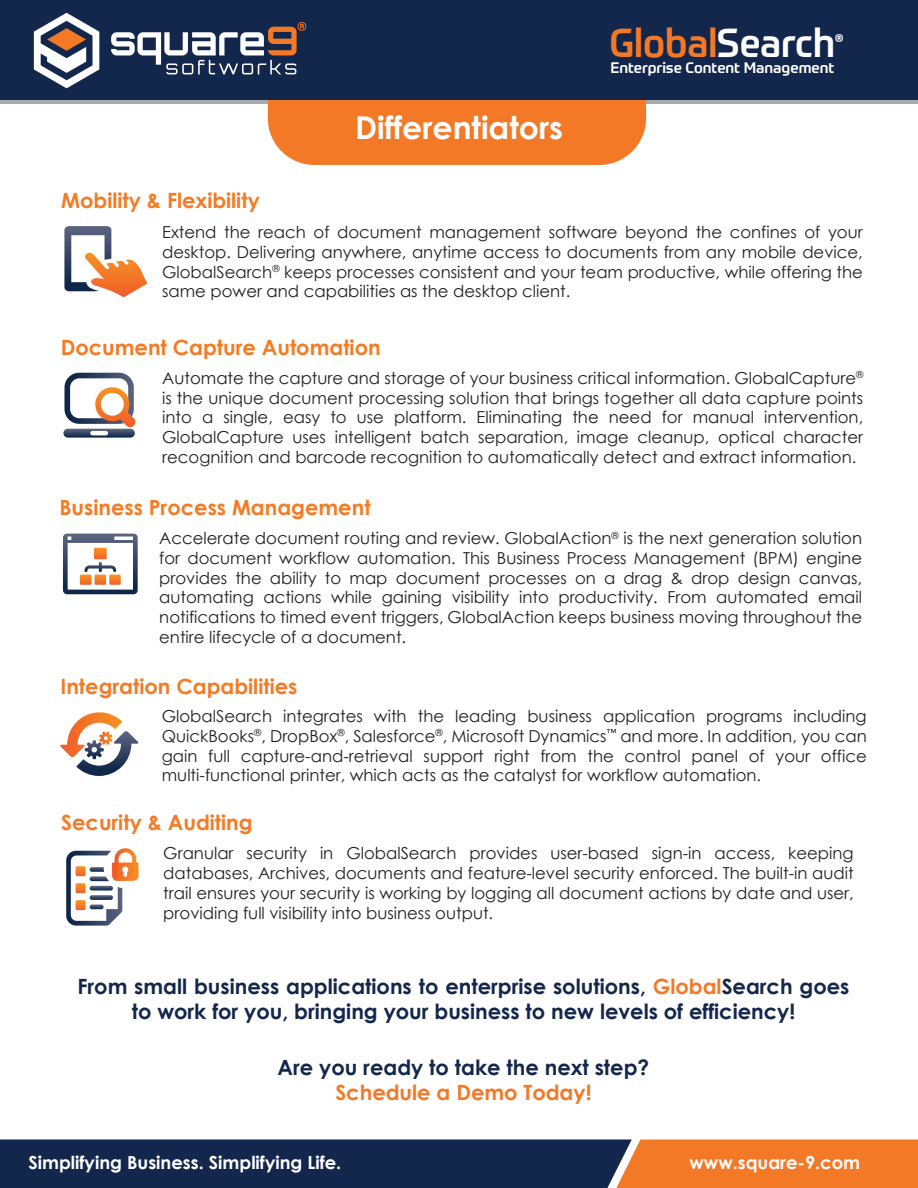
<style>
.page{position:relative;width:918px;height:1188px;background:#fff}
.page>*{position:absolute;margin:0;border:0;box-sizing:border-box;transform-origin:0 0}
.t1{font:500 39.75px "Prometo";color:#f47825;scale:.95 1}
.t2{font:700 31.5px "Century Gothic";color:#fff}
.t3{font:700 21px/25.2px "Century Gothic";color:#13274c;text-align:center}
.t4{font:700 21px "Century Gothic";color:#f47b24}
.t5{font:700 21px "Century Gothic";color:#f47825}
.t6{font:700 18px "Century Gothic";color:#fff}
.t7{font:16.5px/19.8px "Century Gothic";color:#231f20;text-align:justify}
.t8{font:500 15px "Prometo";color:#fff}
.t9{font:500 14.55px "Prometo";color:#fff;scale:.95 1}
.s1{color:#fff}
.s2{color:#f47825}
</style>
<div class="page">
<div style="left:0;top:97px;width:918px;height:7px;background:#a8a9ad"></div>
<div style="left:268px;top:41px;width:378px;height:124px;background:#f47927;border-radius:47px"></div>
<div style="left:0;top:0;width:918px;height:100px;background:#13274c"></div>
<svg style="left:0;top:1139px;width:918px;height:49px;background:#5d4443"></svg>
<svg style="left:34px;top:13px;width:65px;height:75px"></svg>
<svg style="left:111px;top:22px;width:195px;height:52px"></svg>
<svg style="left:64px;top:226px;width:84px;height:71px"></svg>
<svg style="left:63px;top:534px;width:75px;height:60px"></svg>
<svg style="left:60px;top:712px;width:79px;height:64px"></svg>
<svg style="left:66px;top:848px;width:73px;height:78px"></svg>
<svg style="left:63px;top:373px;width:73px;height:65px"></svg>
<p class="t4" style="left:61px;top:185px;width:200px">Mobility &amp; Flexibility</p>
<h2 class="t2" style="left:355px;top:104px;width:209px">Differentiators</h2>
<h1 class="t1" style="left:609px;top:18px;width:239px">Global<span class="s1">Search</span></h1>
<p class="t9" style="left:835px;top:31px;width:10px">®</p>
<p class="t8" style="left:611px;top:58px;width:225px">Enterprise Content Management</p>
<p class="t7" style="left:162px;top:222px;width:702px">Extend the reach of document management software beyond the confines of your desktop. Delivering anywhere, anytime access to documents from any mobile device, GlobalSearch<sup>®</sup> keeps processes consistent and your team productive, while offering the same power and capabilities as the desktop client.</p>
<p class="t4" style="left:61px;top:331px;width:322px">Document Capture Automation</p>
<p class="t7" style="left:162px;top:368px;width:703px">Automate the capture and storage of your business critical information. GlobalCapture<sup>® </sup>is the unique document processing solution that brings together all data capture points into a single, easy to use platform. Eliminating the need for manual intervention, GlobalCapture uses intelligent batch separation, image cleanup, optical character recognition and barcode recognition to automatically detect and extract information.</p>
<p class="t4" style="left:59px;top:491px;width:313px">Business Process Management</p>
<p class="t7" style="left:159px;top:528px;width:704px">Accelerate document routing and review. GlobalAction<sup>®</sup> is the next generation solution for document workflow automation. This Business Process Management (BPM) engine provides the ability to map document processes on a drag &amp; drop design canvas, automating actions while gaining visibility into productivity. From automated email notifications to timed event triggers, GlobalAction keeps business moving throughout the entire lifecycle of a document.</p>
<p class="t4" style="left:61px;top:671px;width:238px">Integration Capabilities</p>
<p class="t7" style="left:162px;top:706px;width:706px">GlobalSearch integrates with the leading business application programs including QuickBooks<sup>®</sup>, DropBox<sup>®</sup>, Salesforce<sup>®</sup>, Microsoft Dynamics<sup>™</sup> and more. In addition, you can gain full capture-and-retrieval support right from the control panel of your office multi-functional printer, which acts as the catalyst for workflow automation.</p>
<p class="t4" style="left:61px;top:806px;width:193px">Security &amp; Auditing</p>
<p class="t7" style="left:163px;top:843px;width:692px">Granular security in GlobalSearch provides user-based sign-in access, keeping databases, Archives, documents and feature-level security enforced. The built-in audit trail ensures your security is working by logging all document actions by date and user, providing full visibility into business output.</p>
<p class="t3" style="left:77px;top:972px;width:774px">From small business applications to enterprise solutions, <span class="s2">Global</span>Search goes to work for you, bringing your business to new levels of efficiency!</p>
<p class="t3" style="left:278px;top:1053px;width:373px">Are you ready to take the next step?</p>
<p class="t5" style="left:335px;top:1076px;width:258px">Schedule a Demo Today!</p>
<p class="t6" style="left:29px;top:1148px;width:314px">Simplifying Business. Simplifying Life.</p>
<p class="t6" style="left:690px;top:1148px;width:172px">www.square-9.com</p>
</div>
